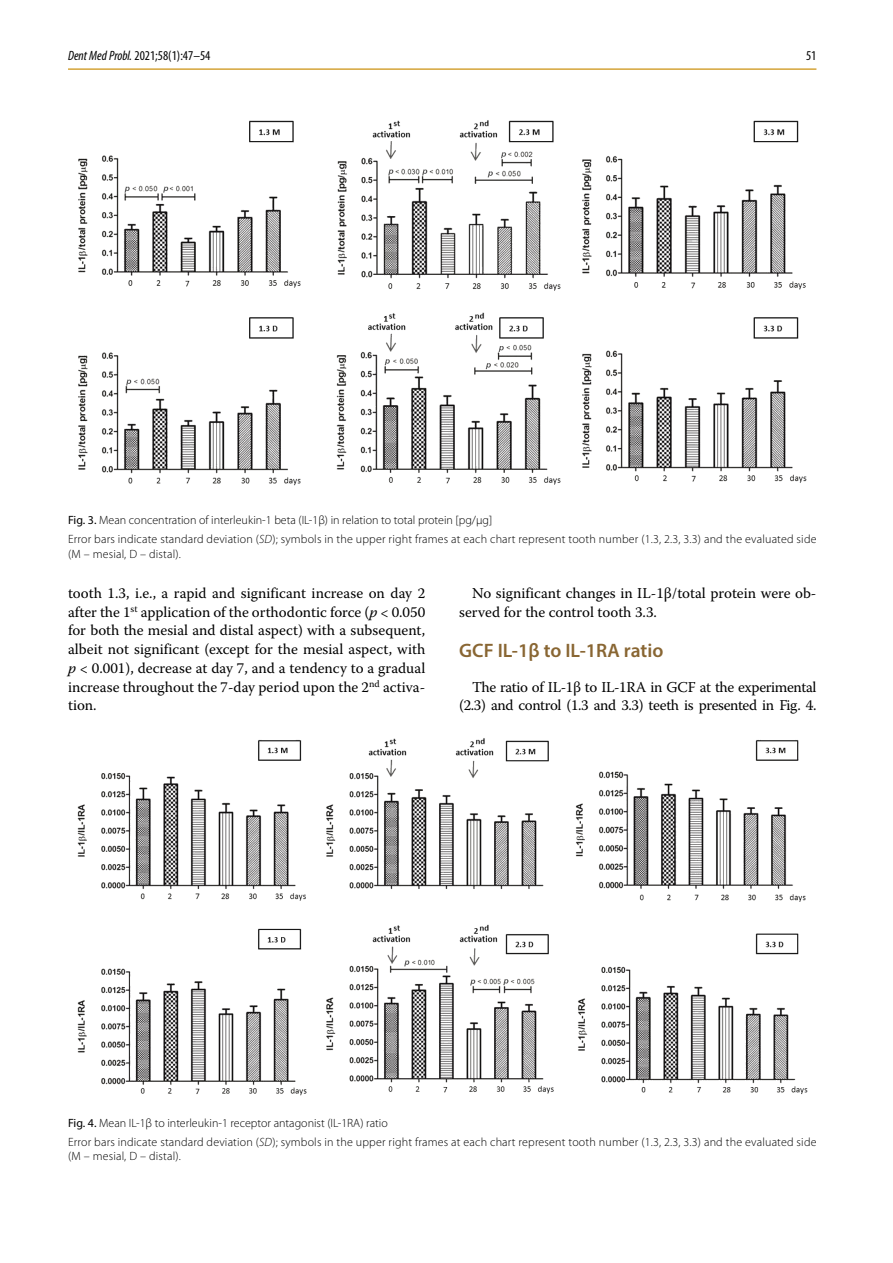
<style>
.page{position:relative;width:893px;height:1263px;background:#fff}
.page>*{position:absolute;margin:0;border:0;box-sizing:border-box;transform-origin:0 0}
.t1{font:600 19.5px "Myriad Pro";color:#896633}
.t2{font:15px/18.8px "Warnock Pro";color:#000;text-align:justify}
.t3{font:15px/18.8px "Warnock Pro";letter-spacing:-.025em;color:#000;text-align:right}
.t4{font:condensed 13.5px "Myriad Pro";color:#000}
.t5{font:300 12px/18.6px "Myriad Pro";letter-spacing:.015em;color:#000}
.s1{font-style:italic}
.s2{font-weight:400}
</style>
<div class="page">
<hr style="left:68px;top:68px;width:748px;height:2px;background:#d5a439">
<img style="left:78px;top:120px;width:729px;height:366px">
<img style="left:77px;top:738px;width:731px;height:358px">
<p class="t4" style="left:68px;top:47px;width:144px"><span class="s1">Dent Med Probl.</span> 2021;58(1):47–54</p>
<p class="t4" style="left:806px;top:47px;width:12px">51</p>
<p class="t5" style="left:68px;top:511px;width:750px"><span class="s2">Fig. 3.</span> Mean concentration of interleukin-1 beta (IL‑1β) in relation to total protein [pg/µg]<br>Error bars indicate standard deviation (<span class="s1">SD</span>); symbols in the upper right frames at each chart represent tooth number (1.3, 2.3, 3.3) and the evaluated side</p>
<p class="t5" style="left:68px;top:544px;width:114px">(M – mesial, D – distal).</p>
<p class="t2" style="left:68px;top:583px;width:359px">tooth 1.3, i.e., a rapid and significant increase on day 2 after the 1<sup>st</sup> application of the orthodontic force (<span class="s1">p</span> &lt; 0.050 for both the mesial and distal aspect) with a subsequent, albeit not significant (except for the mesial aspect, with <span class="s1">p</span> &lt; 0.001), decrease at day 7, and a tendency to a gradual increase throughout the 7-day period upon the 2<sup>nd</sup> activa&shy;tion.</p>
<p class="t2" style="left:459px;top:583px;width:359px;text-indent:13px">No significant changes in IL‑1β/total protein were ob&shy;served for the control tooth 3.3.</p>
<h1 class="t1" style="left:459px;top:638px;width:206px">GCF IL‑1β to IL‑1RA ratio</h1>
<p class="t3" style="left:459px;top:677px;width:359px">The ratio of IL‑1β to IL‑1RA in GCF at the experimental (2.3) and control (1.3 and 3.3) teeth is presented in Fig. 4.</p>
<p class="t5" style="left:68px;top:1114px;width:750px"><span class="s2">Fig. 4.</span> Mean IL‑1β to interleukin-1 receptor antagonist (IL‑1RA) ratio<br>Error bars indicate standard deviation (<span class="s1">SD</span>); symbols in the upper right frames at each chart represent tooth number (1.3, 2.3, 3.3) and the evaluated side</p>
<p class="t5" style="left:68px;top:1147px;width:114px">(M – mesial, D – distal).</p>
</div>
